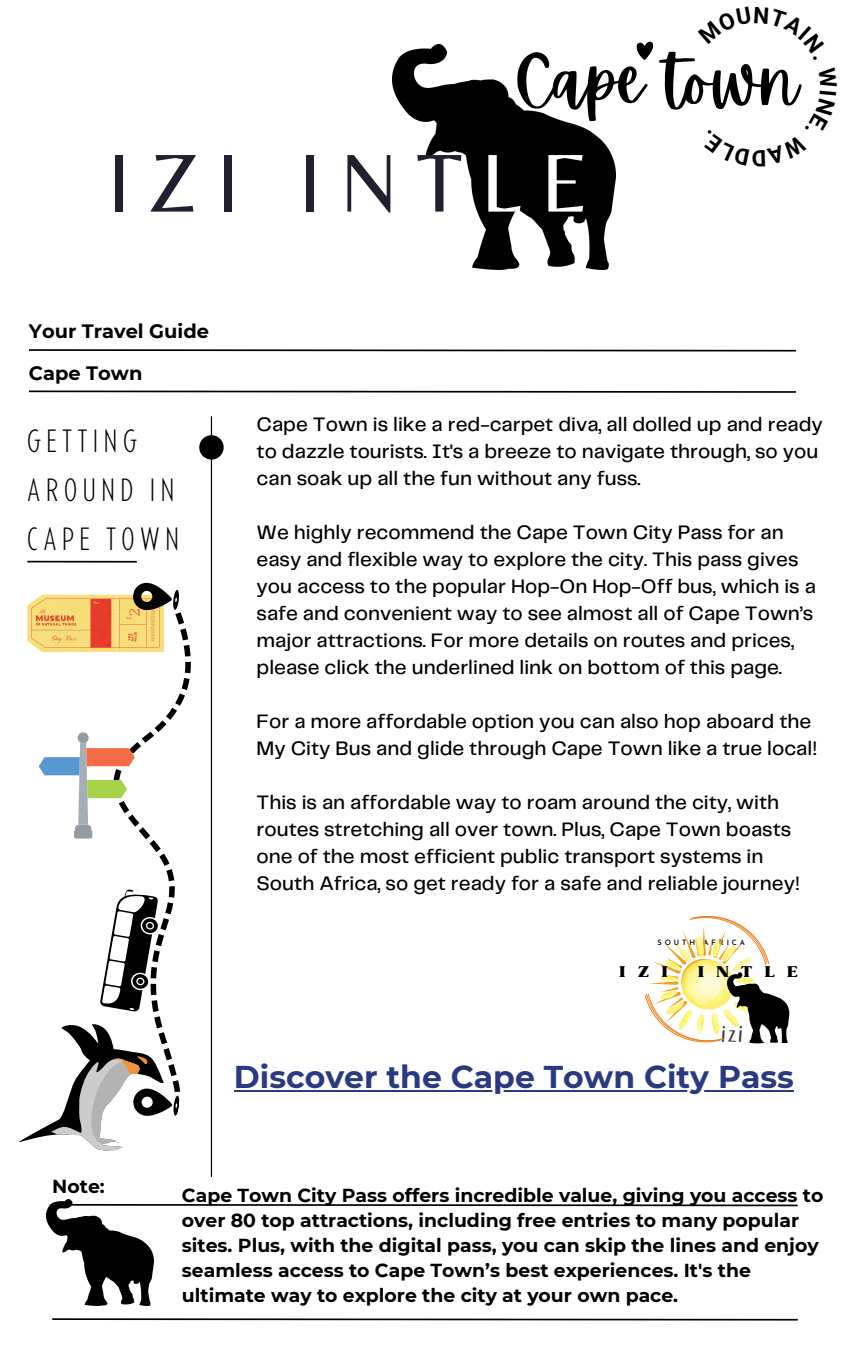
<style>
.page{position:relative;width:864px;height:1350px;background:#fff}
.page>*{position:absolute;margin:0;border:0;box-sizing:border-box;transform-origin:0 0}
.t1{font:85.5px "Belleza";letter-spacing:.215em;color:#202030}
.t2{font:67.05px "Apricots";color:#000}
.t3{font:200 condensed 32.18px/49.1px "Balgin";letter-spacing:.175em;color:#000}
.t4{font:700 31.5px "Montserrat";color:#293a82}
.t5{font:25.2px "Hangyaboly";color:#3d3b3a}
.t6{font:500 20.25px/27px "Telegraf";color:#000}
.t7{font:700 19.35px "Montserrat";color:#000}
.t8{font:700 18.9px/25.2px "Montserrat";color:#000}
.t9{font:14.85px "Bugaki";letter-spacing:.8em;color:#000}
.t10{font:600 7.42px "Josefin Sans";letter-spacing:.4em;color:#000}
.s1{color:#fff}
</style>
<div class="page">
<img style="left:392px;top:45px;width:223px;height:224px">
<hr style="left:29px;top:349px;width:767px;height:3px;background:#000">
<hr style="left:29px;top:391px;width:767px;height:2px;background:#000">
<hr style="left:27px;top:561px;width:110px;height:2px;background:#000">
<hr style="left:52px;top:1204px;width:746px;height:2px;background:#000">
<hr style="left:211px;top:416px;width:1px;height:761px;background:#000">
<div style="left:199px;top:435px;width:25px;height:25px;background:#000;border-radius:50%"></div>
<img style="left:47px;top:1199px;width:106px;height:106px">
<hr style="left:52px;top:1318px;width:746px;height:3px;background:#000">
<svg style="left:27px;top:582px;width:152px;height:70px"></svg>
<svg style="left:79px;top:607px;width:134px;height:485px"></svg>
<svg style="left:19px;top:1023px;width:162px;height:128px"></svg>
<div style="left:78px;top:732px;width:11px;height:11px;background:#949ba3;border-radius:50%"></div>
<svg style="left:39px;top:742px;width:96px;height:97px"></svg>
<hr style="left:234px;top:1090px;width:560px;height:2px;background:#293a82">
<svg style="left:645px;top:916px;width:145px;height:127px"></svg>
<svg style="left:636px;top:41px;width:17px;height:19px"></svg>
<h2 class="t2" style="left:514px;top:42px;width:286px">Cape town</h2>
<p class="t1" style="left:108px;top:132px;width:483px">IZI INT<span class="s1">LE</span></p>
<p class="t7" style="left:29px;top:319px;width:182px">Your Travel Guide</p>
<h4 class="t7" style="left:29px;top:361px;width:115px">Cape Town</h4>
<h1 class="t3" style="left:27px;top:419px;width:153px">GETTING<br>AROUND IN<br>CAPE TOWN</h1>
<p class="t6" style="left:257px;top:412px;width:568px">Cape Town is like a red-carpet diva, all dolled up and ready to dazzle tourists. It's a breeze to navigate through, so you can soak up all the fun without any fuss.</p>
<p class="t6" style="left:257px;top:520px;width:561px">We highly recommend the Cape Town City Pass for an easy and flexible way to explore the city. This pass gives you access to the popular Hop-On Hop-Off bus, which is a safe and convenient way to see almost all of Cape Town’s major attractions. For more details on routes and prices, please click the underlined link on bottom of this page.</p>
<h4 class="t6" style="left:257px;top:709px;width:562px">For a more affordable option you can also hop aboard the<br>My City Bus and glide through Cape Town like a true local!</h4>
<h4 class="t6" style="left:257px;top:790px;width:545px">This is an affordable way to roam around the city, with routes stretching all over town. Plus, Cape Town boasts one of the most efficient public transport systems in South Africa, so get ready for a safe and reliable journey!</h4>
<h2 class="t10" style="left:658px;top:940px;width:89px">SOUTH AFRICA</h2>
<p class="t9" style="left:619px;top:962px;width:51px">IZI</p>
<p class="t9" style="left:698px;top:962px;width:102px">INTLE</p>
<p class="t5" style="left:721px;top:1017px;width:24px">izi</p>
<h4 class="t4" style="left:234px;top:1058px;width:561px">Discover the Cape Town City Pass</h4>
<h4 class="t8" style="left:52px;top:1173px;width:54px">Note:</h4>
<h4 class="t8" style="left:182px;top:1182px;width:643px">Cape Town City Pass offers incredible value, giving you access to over 80 top attractions, including free entries to many popular sites. Plus, with the digital pass, you can skip the lines and enjoy seamless access to Cape Town’s best experiences. It's the ultimate way to explore the city at your own pace.</h4>
</div>
